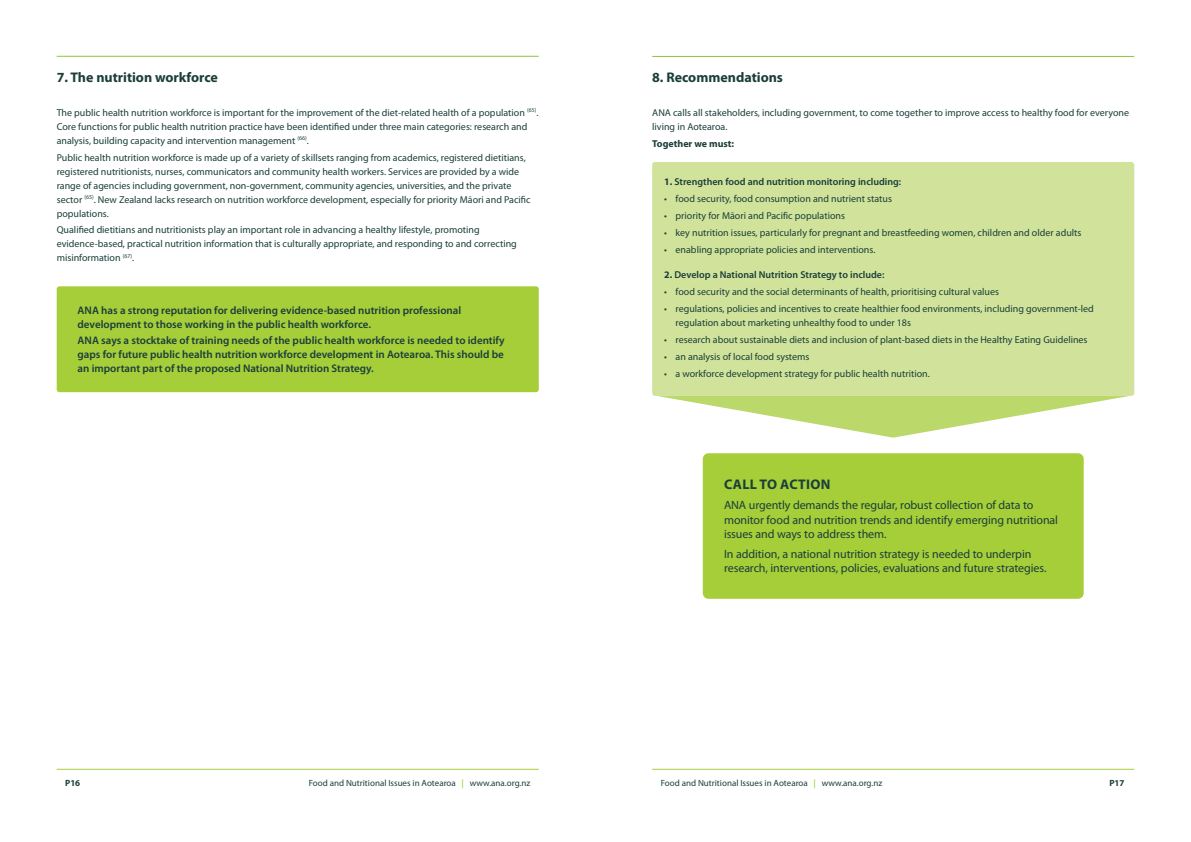
<style>
.page{position:relative;width:1191px;height:842px;background:#fff}
.page>*{position:absolute;margin:0;border:0;box-sizing:border-box;transform-origin:0 0}
.t1{font:700 14px "Myriad Pro";color:#1a3e39}
.t2{font:700 14px "Myriad Pro";letter-spacing:.02em;color:#1a3e39}
.t3{font:12px/14.4px "Myriad Pro";letter-spacing:-.01em;color:#1a3e39}
.t4{font:600 11px/14px "Myriad Pro";color:#1a3e39}
.t5{font:10px/14px "Myriad Pro";color:#1a3e39}
.t6{font:600 10px "Myriad Pro";color:#1a3e39}
.t7{font:700 10px "Myriad Pro";color:#1a3e39}
.t8{font:9px "Myriad Pro";color:#1a3e39}
.t9{font:700 9px "Myriad Pro";letter-spacing:-.01em;color:#1a3e39}
.s1{font-weight:700}
.s2{font-weight:600;color:#a6ce39}
</style>
<div class="page">
<hr style="left:652px;top:769px;width:482px;height:1px;background:#a6ce39">
<hr style="left:57px;top:769px;width:482px;height:1px;background:#a6ce39">
<hr style="left:57px;top:56px;width:482px;height:1px;background:#8dc63f">
<div style="left:57px;top:286px;width:482px;height:106px;background:#a6ce39;border-radius:3px"></div>
<div style="left:652px;top:162px;width:482px;height:234px;background:#d1e39b;border-radius:3px"></div>
<hr style="left:652px;top:56px;width:482px;height:1px;background:#8dc63f">
<div style="left:703px;top:453px;width:380px;height:146px;background:#a6ce39;border-radius:6px"></div>
<svg style="left:658px;top:396px;width:471px;height:42px"></svg>
<h1 class="t1" style="left:57px;top:68px;width:163px">7. The nutrition workforce</h1>
<p class="t5" style="left:57px;top:105px;width:483px">The public health nutrition workforce is important for the improvement of the diet-related health of a population <sup>(65)</sup>.<br>Core functions for public health nutrition practice have been identified under three main categories: research and analysis, building capacity and intervention management <sup>(66)</sup>.</p>
<p class="t5" style="left:57px;top:150px;width:475px">Public health nutrition workforce is made up of a variety of skillsets ranging from academics, registered dietitians, registered nutritionists, nurses, communicators and community health workers. Services are provided by a wide range of agencies including government, non-government, community agencies, universities, and the private sector <sup>(65)</sup>. New Zealand lacks research on nutrition workforce development, especially for priority Māori and Pacific populations.</p>
<p class="t5" style="left:57px;top:223px;width:461px">Qualified dietitians and nutritionists play an important role in advancing a healthy lifestyle, promoting evidence-based, practical nutrition information that is culturally appropriate, and responding to and correcting misinformation <sup>(67)</sup>.</p>
<p class="t4" style="left:78px;top:303px;width:385px">ANA has a strong reputation for delivering evidence-based nutrition professional development to those working in the public health workforce.</p>
<p class="t4" style="left:78px;top:333px;width:428px;text-align:justify">ANA says a stocktake of training needs of the public health workforce is needed to identify gaps for future public health nutrition workforce development in Aotearoa. This should be an important part of the proposed National Nutrition Strategy.</p>
<h1 class="t1" style="left:652px;top:68px;width:132px">8. Recommendations</h1>
<p class="t5" style="left:652px;top:105px;width:478px">ANA calls all stakeholders, including government, to come together to improve access to healthy food for everyone living in Aotearoa.</p>
<p class="t7" style="left:652px;top:137px;width:84px">Together we must:</p>
<p class="t6" style="left:664px;top:176px;width:238px"><span class="s1">1.</span> Strengthen food and nutrition monitoring including:</p>
<p class="t5" style="left:664px;top:192px;width:229px">• food security, food consumption and nutrient status</p>
<p class="t5" style="left:664px;top:208px;width:182px">• priority for Māori and Pacific populations</p>
<p class="t5" style="left:664px;top:225px;width:419px">• key nutrition issues, particularly for pregnant and breastfeeding women, children and older adults</p>
<p class="t5" style="left:664px;top:242px;width:213px">• enabling appropriate policies and interventions.</p>
<p class="t6" style="left:664px;top:269px;width:222px"><span class="s1">2.</span> Develop a National Nutrition Strategy to include:</p>
<p class="t5" style="left:664px;top:285px;width:336px">• food security and the social determinants of health, prioritising cultural values</p>
<p class="t5" style="left:675px;top:302px;width:420px;text-indent:-11px">• regulations, policies and incentives to create healthier food environments, including government-led regulation about marketing unhealthy food to under 18s</p>
<p class="t5" style="left:664px;top:332px;width:425px">• research about sustainable diets and inclusion of plant-based diets in the Healthy Eating Guidelines</p>
<p class="t5" style="left:664px;top:349px;width:147px">• an analysis of local food systems</p>
<p class="t5" style="left:664px;top:366px;width:267px">• a workforce development strategy for public health nutrition.</p>
<h1 class="t2" style="left:724px;top:475px;width:108px">CALL TO ACTION</h1>
<p class="t3" style="left:724px;top:498px;width:335px">ANA urgently demands the regular, robust collection of data to monitor food and nutrition trends and identify emerging nutritional issues and ways to address them.</p>
<p class="t3" style="left:724px;top:547px;width:324px">In addition, a national nutrition strategy is needed to underpin research, interventions, policies, evaluations and future strategies.</p>
<p class="t9" style="left:65px;top:777px;width:17px">P16</p>
<p class="t8" style="left:309px;top:777px;width:223px">Food and Nutritional Issues in Aotearoa <span class="s2">|</span> www.ana.org.nz</p>
<p class="t8" style="left:660px;top:777px;width:223px">Food and Nutritional Issues in Aotearoa <span class="s2">|</span> www.ana.org.nz</p>
<p class="t9" style="left:1109px;top:777px;width:17px">P17</p>
</div>
